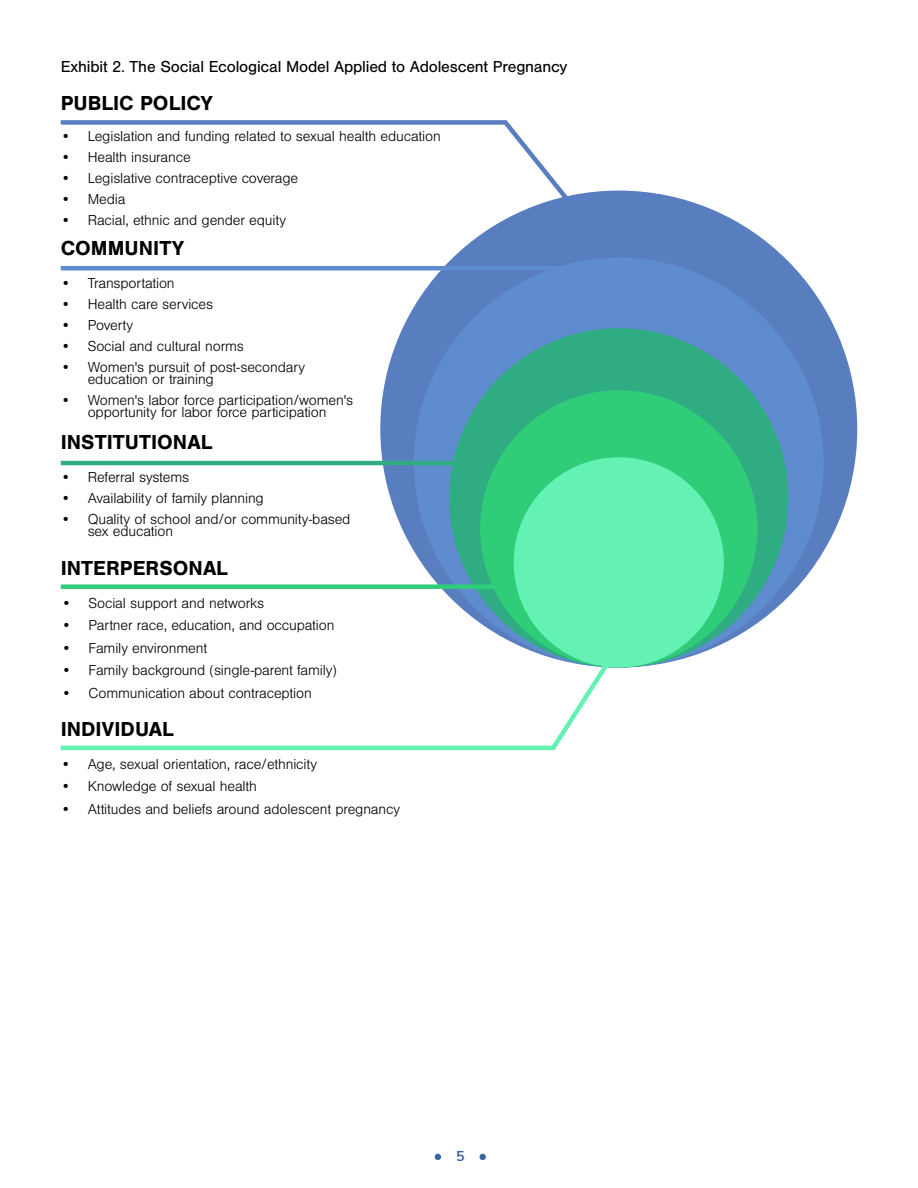
<style>
.page{position:relative;width:918px;height:1188px;background:#fff}
.page>*{position:absolute;margin:0;border:0;box-sizing:border-box;transform-origin:0 0}
.t1{font:700 21px "Nimbus San";color:#000}
.t2{font:16.5px "Nimbus San";letter-spacing:-.01em;color:#000101}
.t3{font:300 15px/12px "Nimbus San";letter-spacing:-.01em;color:#000101}
.t4{font:700 14.25px "Nunito Sans";color:#3c62a0}
</style>
<div class="page">
<svg style="left:435px;top:1154px;width:6px;height:6px"></svg>
<svg style="left:480px;top:1154px;width:6px;height:6px"></svg>
<div style="left:380px;top:191px;width:477px;height:477px;background:#597ec0;border-radius:50%"></div>
<div style="left:414px;top:258px;width:410px;height:410px;background:#5f8ccf;border-radius:50%"></div>
<div style="left:449px;top:328px;width:339px;height:340px;background:#30ac83;border-radius:50%"></div>
<div style="left:480px;top:390px;width:277px;height:278px;background:#30cd79;border-radius:50%"></div>
<div style="left:514px;top:457px;width:210px;height:211px;background:#63f2b4;border-radius:50%"></div>
<div style="left:61px;top:584px;width:441px;height:5px;background:#30cd79"></div>
<hr style="left:61px;top:461px;width:415px;height:4px;background:#30ac83">
<hr style="left:61px;top:266px;width:504px;height:4px;background:#5f8ccf">
<div style="left:61px;top:120px;width:446px;height:5px;background:#597ec0"></div>
<hr style="left:61px;top:746px;width:493px;height:4px;background:#63f2b4">
<svg style="left:546px;top:646px;width:75px;height:105px"></svg>
<svg style="left:498px;top:120px;width:91px;height:104px"></svg>
<p class="t2" style="left:61px;top:57px;width:508px">Exhibit 2. The Social Ecological Model Applied to Adolescent Pregnancy</p>
<p class="t1" style="left:61px;top:91px;width:153px">PUBLIC POLICY</p>
<p class="t3" style="left:61px;top:130px;width:382px">• Legislation and funding related to sexual health education</p>
<p class="t3" style="left:61px;top:151px;width:132px">• Health insurance</p>
<p class="t3" style="left:61px;top:172px;width:239px">• Legislative contraceptive coverage</p>
<p class="t3" style="left:61px;top:193px;width:66px">• Media</p>
<p class="t3" style="left:61px;top:214px;width:227px">• Racial, ethnic and gender equity</p>
<p class="t1" style="left:61px;top:236px;width:125px">COMMUNITY</p>
<p class="t3" style="left:61px;top:277px;width:115px">• Transportation</p>
<p class="t3" style="left:61px;top:298px;width:154px">• Health care services</p>
<p class="t3" style="left:61px;top:319px;width:74px">• Poverty</p>
<p class="t3" style="left:61px;top:340px;width:185px">• Social and cultural norms</p>
<p class="t3" style="left:88px;top:361px;width:219px;text-indent:-27px">• Women's pursuit of post-secondary education or training</p>
<p class="t3" style="left:61px;top:394px;width:294px;text-align:center">• Women's labor force participation/women's opportunity for labor force participation</p>
<p class="t1" style="left:61px;top:431px;width:153px">INSTITUTIONAL</p>
<p class="t3" style="left:61px;top:471px;width:130px">• Referral systems</p>
<p class="t3" style="left:61px;top:492px;width:205px">• Availability of family planning</p>
<p class="t3" style="left:88px;top:513px;width:264px;text-indent:-27px">• Quality of school and/or community-based sex education</p>
<p class="t1" style="left:61px;top:556px;width:169px">INTERPERSONAL</p>
<p class="t3" style="left:62px;top:597px;width:204px">• Social support and networks</p>
<p class="t3" style="left:62px;top:620px;width:274px">• Partner race, education, and occupation</p>
<p class="t3" style="left:62px;top:642px;width:147px">• Family environment</p>
<p class="t3" style="left:62px;top:665px;width:277px">• Family background (single-parent family)</p>
<p class="t3" style="left:62px;top:687px;width:252px">• Communication about contraception</p>
<p class="t1" style="left:61px;top:717px;width:115px">INDIVIDUAL</p>
<p class="t3" style="left:61px;top:758px;width:258px">• Age, sexual orientation, race/ethnicity</p>
<p class="t3" style="left:61px;top:781px;width:198px">• Knowledge of sexual health</p>
<p class="t3" style="left:61px;top:803px;width:341px">• Attitudes and beliefs around adolescent pregnancy</p>
<p class="t4" style="left:456px;top:1146px;width:10px">5</p>
</div>
